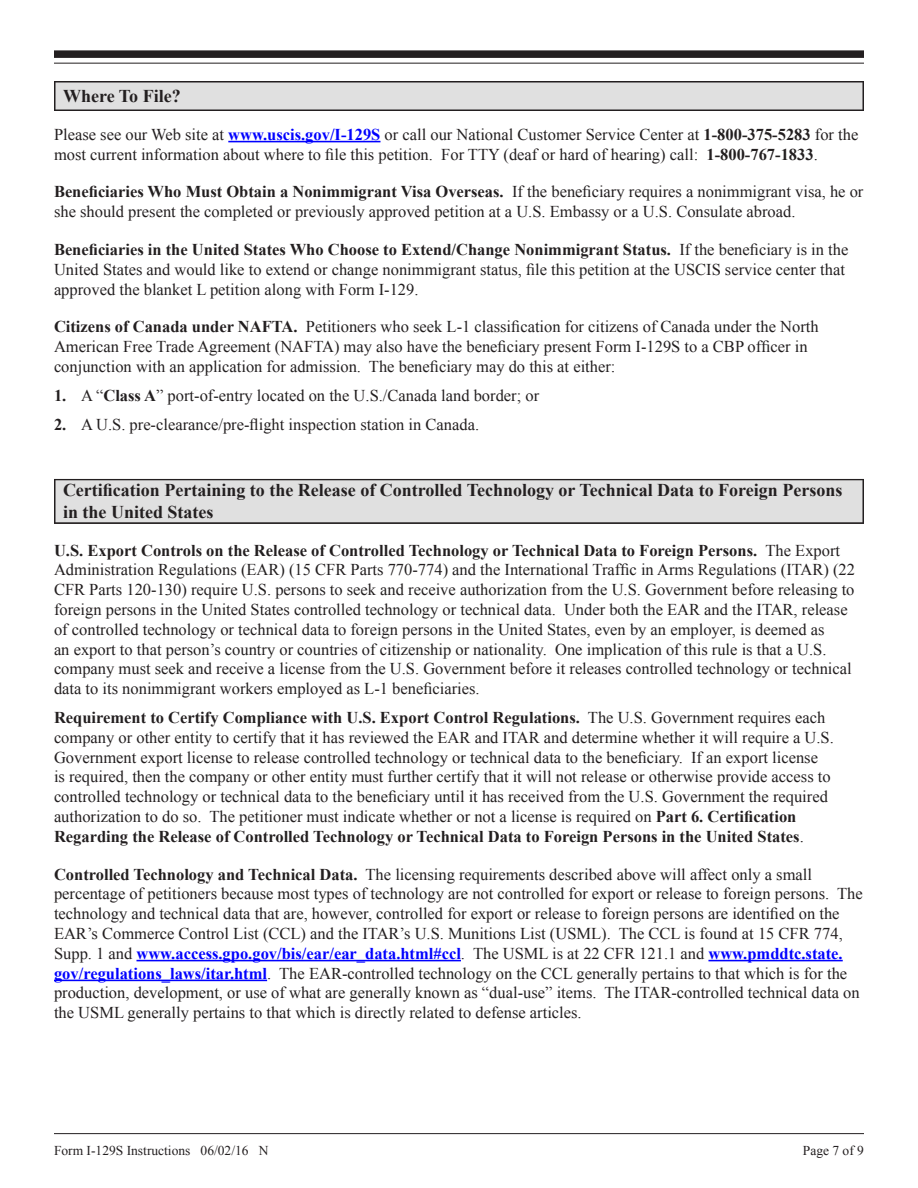
<style>
.page{position:relative;width:918px;height:1188px;background:#fff}
.page>*{position:absolute;margin:0;border:0;box-sizing:border-box;transform-origin:0 0}
.t1{font:700 18px/21.6px "Times New Roman";color:#231f20}
.t2{font:16.5px/19.8px "Times New Roman";color:#231f20}
.t3{font:13.5px "Times New Roman";color:#231f20}
.s1{font-weight:700;color:#00f}
.s2{font-weight:700}
</style>
<div class="page">
<hr style="left:54px;top:1133px;width:810px;height:1px;background:#231f20">
<div style="left:54px;top:50px;width:810px;height:8px;background:#231f20"></div>
<hr style="left:54px;top:63px;width:810px;height:1px;background:#231f20">
<div style="left:54px;top:81px;width:810px;height:30px;background:#231f20"></div>
<div style="left:56px;top:82px;width:806px;height:28px;background:#e0e0e0"></div>
<hr style="left:228px;top:141px;width:153px;height:1px;background:#00f">
<div style="left:54px;top:479px;width:810px;height:45px;background:linear-gradient(to bottom,#817f80,#817f80)"></div>
<div style="left:56px;top:480px;width:806px;height:42px;background:#e0e0e0"></div>
<hr style="left:136px;top:960px;width:325px;height:1px;background:#00f">
<hr style="left:708px;top:960px;width:135px;height:1px;background:#00f">
<hr style="left:54px;top:980px;width:213px;height:1px;background:#00f">
<p class="t1" style="left:63px;top:85px;width:119px">Where To File?</p>
<p class="t2" style="left:54px;top:124px;width:806px">Please see our Web site at <span class="s1">www.uscis.gov/I-129S</span> or call our National Customer Service Center at <span class="s2">1-800-375-5283</span> for the most current information about where to file this petition. For TTY (deaf or hard of hearing) call: <span class="s2">1-800-767-1833</span>.</p>
<p class="t2" style="left:54px;top:182px;width:811px"><span class="s2">Beneficiaries Who Must Obtain a Nonimmigrant Visa Overseas.</span> If the beneficiary requires a nonimmigrant visa, he or she should present the completed or previously approved petition at a U.S. Embassy or a U.S. Consulate abroad.</p>
<p class="t2" style="left:54px;top:239px;width:796px"><span class="s2">Beneficiaries in the United States Who Choose to Extend/Change Nonimmigrant Status.</span> If the beneficiary is in the<br>United States and would like to extend or change nonimmigrant status, file this petition at the USCIS service center that approved the blanket L petition along with Form I-129.</p>
<p class="t2" style="left:54px;top:317px;width:766px"><span class="s2">Citizens of Canada under NAFTA.</span> Petitioners who seek L-1 classification for citizens of Canada under the North<br>American Free Trade Agreement (NAFTA) may also have the beneficiary present Form I-129S to a CBP officer in conjunction with an application for admission. The beneficiary may do this at either:</p>
<p class="t2" style="left:54px;top:385px;width:487px"><span class="s2">1.</span> A “<span class="s2">Class A</span>” port-of-entry located on the U.S./Canada land border; or</p>
<p class="t2" style="left:54px;top:414px;width:427px"><span class="s2">2.</span> A U.S. pre-clearance/pre-flight inspection station in Canada.</p>
<p class="t1" style="left:63px;top:479px;width:781px">Certification Pertaining to the Release of Controlled Technology or Technical Data to Foreign Persons in the United States</p>
<p class="t2" style="left:54px;top:540px;width:803px"><span class="s2">U.S. Export Controls on the Release of Controlled Technology or Technical Data to Foreign Persons.</span> The Export Administration Regulations (EAR) (15 CFR Parts 770-774) and the International Traffic in Arms Regulations (ITAR) (22<br>CFR Parts 120-130) require U.S. persons to seek and receive authorization from the U.S. Government before releasing to foreign persons in the United States controlled technology or technical data. Under both the EAR and the ITAR, release of controlled technology or technical data to foreign persons in the United States, even by an employer, is deemed as<br>an export to that person’s country or countries of citizenship or nationality. One implication of this rule is that a U.S. company must seek and receive a license from the U.S. Government before it releases controlled technology or technical data to its nonimmigrant workers employed as L-1 beneficiaries.</p>
<p class="t2" style="left:54px;top:707px;width:781px"><span class="s2">Requirement to Certify Compliance with U.S. Export Control Regulations.</span> The U.S. Government requires each company or other entity to certify that it has reviewed the EAR and ITAR and determine whether it will require a U.S.<br>Government export license to release controlled technology or technical data to the beneficiary. If an export license<br>is required, then the company or other entity must further certify that it will not release or otherwise provide access to controlled technology or technical data to the beneficiary until it has received from the U.S. Government the required authorization to do so. The petitioner must indicate whether or not a license is required on <span class="s2">Part 6. Certification Regarding the Release of Controlled Technology or Technical Data to Foreign Persons in the United States</span>.</p>
<p class="t2" style="left:54px;top:864px;width:810px"><span class="s2">Controlled Technology and Technical Data.</span> The licensing requirements described above will affect only a small percentage of petitioners because most types of technology are not controlled for export or release to foreign persons. The technology and technical data that are, however, controlled for export or release to foreign persons are identified on the EAR’s Commerce Control List (CCL) and the ITAR’s U.S. Munitions List (USML). The CCL is found at 15 CFR 774, Supp. 1 and <span class="s1">www.access.gpo.gov/bis/ear/ear_data.html#ccl</span>. The USML is at 22 CFR 121.1 and <span class="s1">www.pmddtc.state. gov/regulations_laws/itar.html</span>. The EAR-controlled technology on the CCL generally pertains to that which is for the production, development, or use of what are generally known as “dual-use” items. The ITAR-controlled technical data on the USML generally pertains to that which is directly related to defense articles.</p>
<p class="t3" style="left:54px;top:1141px;width:216px">Form I-129S Instructions 06/02/16 N</p>
<p class="t3" style="left:803px;top:1141px;width:63px">Page 7 of 9</p>
</div>
